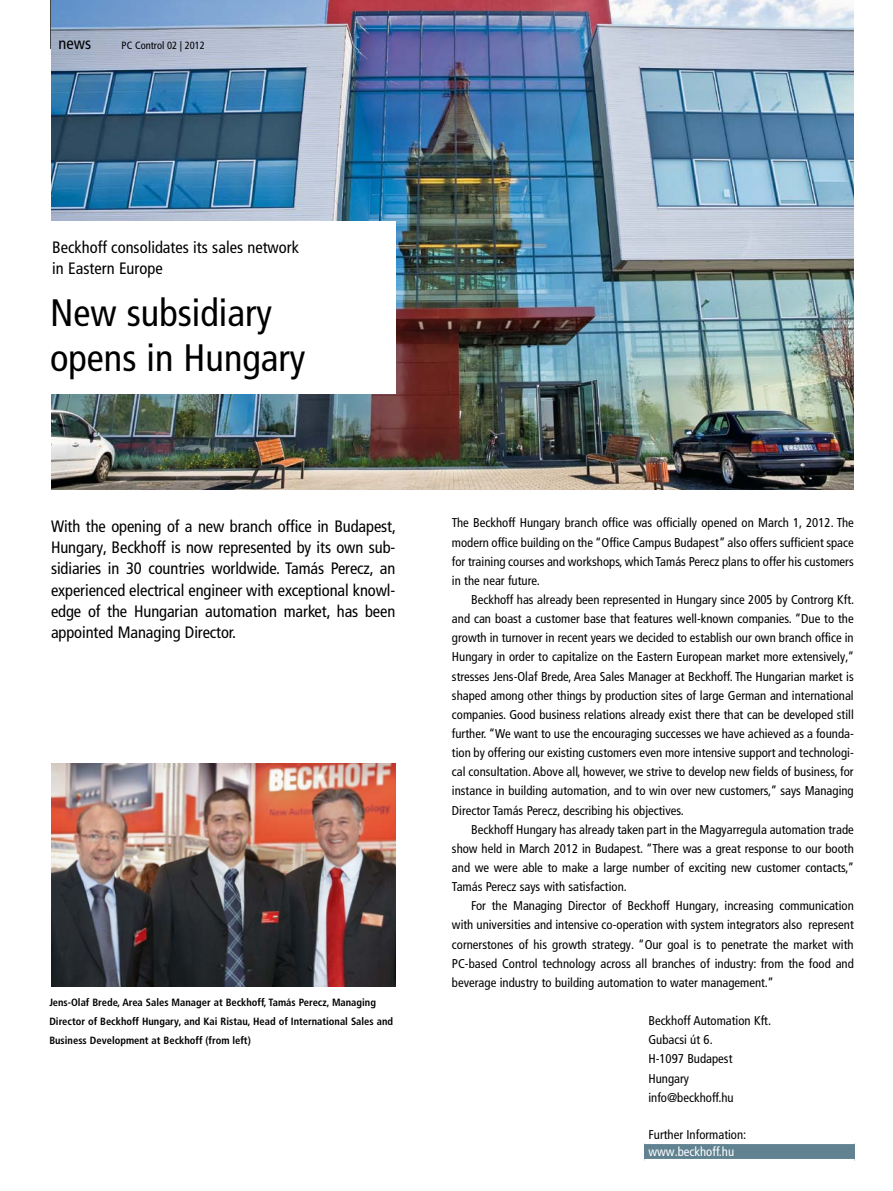
<style>
.page{position:relative;width:893px;height:1191px;background:#fff}
.page>*{position:absolute;margin:0;border:0;box-sizing:border-box;transform-origin:0 0}
.t1{font:condensed 38.25px/45px "Frutiger LT Pro";color:#000}
.t2{font:condensed 16.5px/21.3px "Frutiger LT Pro";color:#000}
.t3{font:condensed 12.75px/19.2px "Frutiger LT Pro";color:#000;text-align:justify}
.t4{font:condensed 12.75px "Frutiger LT Pro";color:#fff}
.t5{font:700 condensed 10.5px/19.2px "Frutiger LT Pro";color:#000}
.t6{font:condensed 10.5px "Frutiger LT Pro";color:#000}
</style>
<div class="page">
<hr style="left:50px;top:0;width:2px;height:49px;background:#000">
<img style="left:51px;top:0;width:803px;height:489px">
<div style="left:17px;top:221px;width:378px;height:172px;background:#fff"></div>
<img style="left:51px;top:764px;width:344px;height:222px">
<div style="left:644px;top:1143px;width:211px;height:17px;background:#608291"></div>
<hr style="left:644px;top:1142px;width:211px;height:2px;background:#fff">
<hr style="left:644px;top:1159px;width:211px;height:2px;background:#fff">
<p class="t2" style="left:58px;top:33px;width:34px">news</p>
<p class="t6" style="left:122px;top:39px;width:85px">PC Control 02 | 2012</p>
<p class="t2" style="left:52px;top:236px;width:248px">Beckhoff consolidates its sales network in Eastern Europe</p>
<h1 class="t1" style="left:50px;top:291px;width:257px">New subsidiary opens in Hungary</h1>
<p class="t2" style="left:51px;top:515px;width:346px;text-align:justify">With the opening of a new branch office in Budapest, Hungary, Beckhoff is now represented by its own sub&shy;sidiaries in 30 countries worldwide. Tamás Perecz, an experienced electrical engineer with exceptional knowl&shy;edge of the Hungarian automation market, has been appointed Managing Director.</p>
<p class="t5" style="left:49px;top:992px;width:345px">Jens-Olaf Brede, Area Sales Manager at Beckhoff, Tamás Perecz, Managing<br>Director of Beckhoff Hungary, and Kai Ristau, Head of International Sales and<br>Business Development at Beckhoff (from left)</p>
<p class="t3" style="left:452px;top:513px;width:403px">The Beckhoff Hungary branch office was officially opened on March 1, 2012. The modern office building on the “Office Campus Budapest” also offers sufficient space for training courses and workshops, which Tamás Perecz plans to offer his customers in the near future.</p>
<p class="t3" style="left:452px;top:590px;width:404px;text-indent:19px">Beckhoff has already been represented in Hungary since 2005 by Controrg Kft. and can boast a customer base that features well-known companies. “Due to the growth in turnover in recent years we decided to establish our own branch office in Hungary in order to capitalize on the Eastern European market more extensively,” stresses Jens-Olaf Brede, Area Sales Manager at Beckhoff. The Hungarian market is shaped among other things by production sites of large German and international companies. Good business relations already exist there that can be developed still further. “We want to use the encouraging successes we have achieved as a founda&shy;tion by offering our existing customers even more intensive support and technologi&shy;cal consultation. Above all, however, we strive to develop new fields of business, for instance in building automation, and to win over new customers,” says Managing Director Tamás Perecz, describing his objectives.</p>
<p class="t3" style="left:452px;top:820px;width:404px;text-indent:19px">Beckhoff Hungary has already taken part in the Magyarregula automation trade show held in March 2012 in Budapest. “There was a great response to our booth and we were able to make a large number of exciting new customer contacts,” Tamás Perecz says with satisfaction.</p>
<p class="t3" style="left:452px;top:896px;width:403px;text-indent:19px">For the Managing Director of Beckhoff Hungary, increasing communication with universities and intensive co-operation with system integrators also represent cornerstones of his growth strategy. “Our goal is to penetrate the market with PC-based Control technology across all branches of industry: from the food and beverage industry to building automation to water management.”</p>
<p class="t3" style="left:648px;top:1011px;width:124px;text-align:left">Beckhoff Automation Kft.<br>Gubacsi út 6.<br>H-1097 Budapest<br>Hungary info@beckhoff.hu</p>
<p class="t3" style="left:648px;top:1124px;width:99px">Further Information:</p>
<p class="t4" style="left:648px;top:1144px;width:87px">www.beckhoff.hu</p>
</div>
